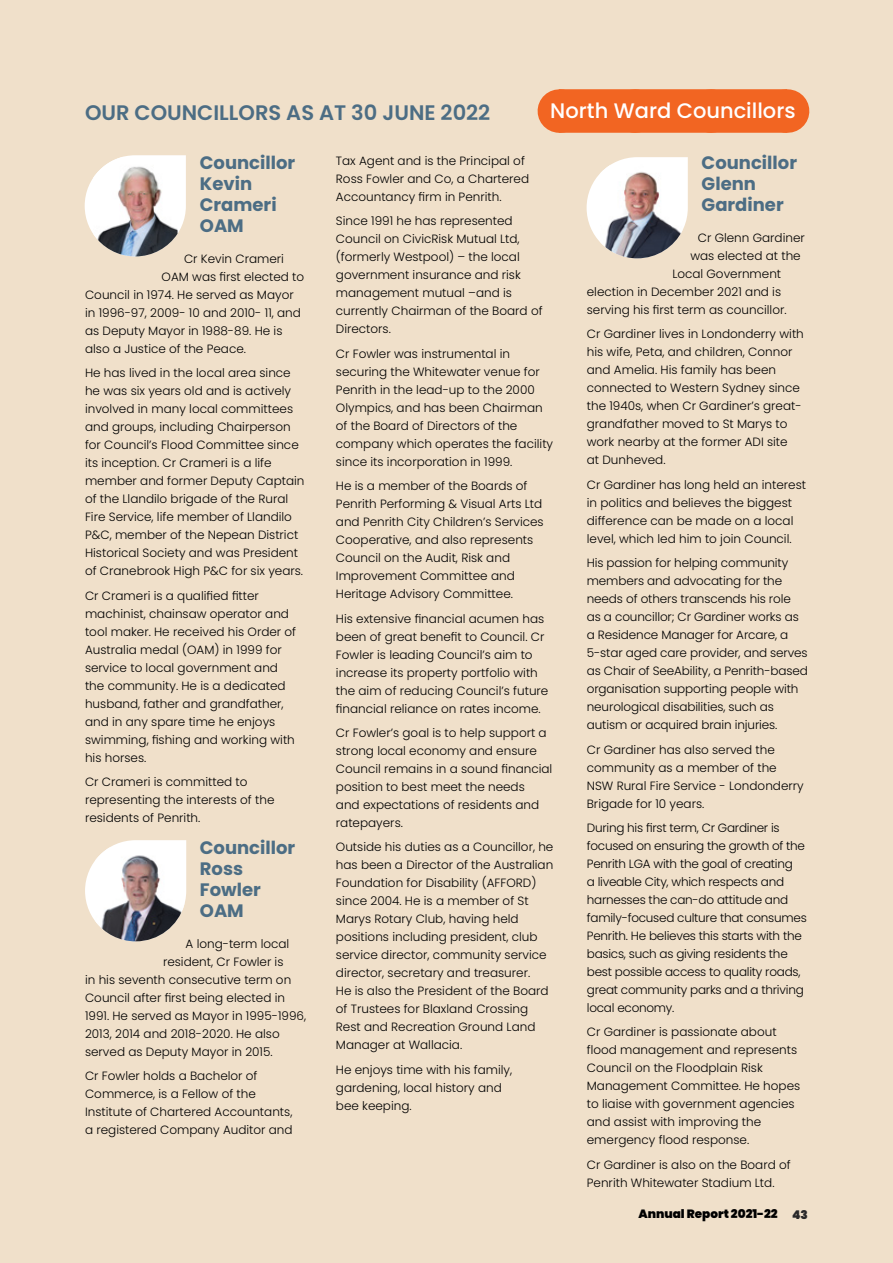
<style>
.page{position:relative;width:893px;height:1263px;background:#f0e0ca}
.page>*{position:absolute;margin:0;border:0;box-sizing:border-box;transform-origin:0 0}
.H2_No_Bar{font:600 21px "Poppins";color:#4c6d84}
.H2_Orange{font:500 21px "Poppins";color:#fff}
.H3_Councillor_Names{font:700 18px/21px "Poppins";color:#4c6d84}
.Body_8pt{font:300 12px/18px "Poppins";color:#000}
.Body_8pt-2{font:300 12px/18px "Poppins";letter-spacing:-.02em;color:#000}
.t1{font:900 12px "Poppins";color:#000}
.s1{color:#292829}
</style>
<div class="page">
<svg style="left:587px;top:157px;width:101px;height:85px"></svg>
<img style="left:600px;top:165px;width:82px;height:93px">
<svg style="left:85px;top:155px;width:101px;height:78px"></svg>
<img style="left:93px;top:157px;width:85px;height:99px">
<svg style="left:85px;top:840px;width:101px;height:82px"></svg>
<img style="left:96px;top:848px;width:88px;height:93px">
<hr style="left:787px;top:89px;width:1px;height:44px;background:#f26522">
<div style="left:559px;top:89px;width:228px;height:44px;background:#f26522"></div>
<h2 class="H2_Orange" style="left:550px;top:98px;width:247px">North Ward Councillors</h2>
<h2 class="H2_No_Bar" style="left:85px;top:100px;width:407px">OUR COUNCILLORS AS AT 30 JUNE 2022</h2>
<p class="Body_8pt" style="left:336px;top:152px;width:195px">Tax Agent and is the Principal of<br>Ross Fowler and Co, a Chartered<br>Accountancy firm in Penrith.</p>
<p class="Body_8pt" style="left:336px;top:212px;width:208px">Since 1991 he has represented<br>Council on CivicRisk Mutual Ltd, (formerly Westpool) – the local government insurance and risk management mutual –and is currently Chairman of the Board of<br>Directors.</p>
<p class="Body_8pt" style="left:336px;top:345px;width:219px">Cr Fowler was instrumental in securing the Whitewater venue for<br>Penrith in the lead-up to the 2000<br>Olympics, and has been Chairman of the Board of Directors of the company which operates the facility since its incorporation in 1999.</p>
<p class="Body_8pt" style="left:336px;top:477px;width:209px">He is a member of the Boards of<br>Penrith Performing &amp; Visual Arts Ltd and Penrith City Children’s Services<br>Cooperative, and also represents<br>Council on the Audit, Risk and<br>Improvement Committee and<br>Heritage Advisory Committee.</p>
<p class="Body_8pt" style="left:336px;top:609px;width:214px">His extensive financial acumen has been of great benefit to Council. Cr Fowler is leading Council’s aim to increase its property portfolio with the aim of reducing Council’s future financial reliance on rates income.</p>
<p class="Body_8pt" style="left:336px;top:724px;width:218px">Cr Fowler’s goal is to help support a strong local economy and ensure<br>Council remains in a sound financial position to best meet the needs<br>and expectations of residents and ratepayers.</p>
<p class="Body_8pt" style="left:336px;top:838px;width:219px">Outside his duties as a Councillor, he has been a Director of the Australian Foundation for Disability (AFFORD) since 2004. He is a member of St Marys Rotary Club, having held positions including president, club service director, community service director, secretary and treasurer.<br>He is also the President of the Board of Trustees for Blaxland Crossing Rest and Recreation Ground Land Manager at Wallacia.</p>
<p class="Body_8pt" style="left:336px;top:1060px;width:178px">He enjoys time with his family, gardening, local history and bee keeping.</p>
<p class="H3_Councillor_Names" style="left:200px;top:152px;width:97px">Councillor<br>Kevin<br>Crameri<br>OAM</p>
<p class="Body_8pt" style="left:184px;top:250px;width:101px">Cr Kevin Crameri</p>
<p class="Body_8pt" style="left:162px;top:268px;width:144px">OAM was first elected to</p>
<p class="Body_8pt" style="left:85px;top:286px;width:210px">Council in 1974. He served as Mayor</p>
<p class="Body_8pt" style="left:85px;top:304px;width:217px">in 1996-97, 2009- 10 and 2010- 11, and</p>
<p class="Body_8pt" style="left:85px;top:322px;width:199px">as Deputy Mayor in 1988-89. He is</p>
<p class="Body_8pt" style="left:85px;top:340px;width:163px">also a Justice of the Peace.</p>
<p class="Body_8pt" style="left:85px;top:364px;width:221px">He has lived in the local area since he was six years old and is actively involved in many local committees and groups, including Chairperson for Council’s Flood Committee since its inception. Cr Crameri is a life member and former Deputy Captain of the Llandilo brigade of the Rural Fire Service, life member of Llandilo P&amp;C, member of the Nepean District Historical Society and was President of Cranebrook High P&amp;C for six years.</p>
<p class="Body_8pt" style="left:85px;top:587px;width:213px">Cr Crameri is a qualified fitter machinist, chainsaw operator and tool maker. He received his Order of<br>Australia medal (OAM) in 1999 for service to local government and the community. He is a dedicated husband, father and grandfather, and in any spare time he enjoys swimming, fishing and working with his horses.</p>
<p class="Body_8pt" style="left:85px;top:773px;width:191px">Cr Crameri is committed to representing the interests of the residents of Penrith.</p>
<p class="H3_Councillor_Names" style="left:200px;top:837px;width:97px">Councillor<br>Ross<br>Fowler<br>OAM</p>
<p class="Body_8pt" style="left:186px;top:934px;width:105px">A long-term local</p>
<p class="Body_8pt" style="left:163px;top:952px;width:122px">resident, Cr Fowler is</p>
<p class="Body_8pt" style="left:85px;top:970px;width:208px">in his seventh consecutive term on</p>
<p class="Body_8pt" style="left:85px;top:988px;width:202px">Council after first being elected in</p>
<p class="Body_8pt" style="left:85px;top:1006px;width:223px">1991. He served as Mayor in 1995-1996,</p>
<p class="Body_8pt" style="left:85px;top:1024px;width:196px">2013, 2014 and 2018-2020. He also</p>
<p class="Body_8pt" style="left:85px;top:1042px;width:189px">served as Deputy Mayor in 2015.</p>
<p class="Body_8pt" style="left:85px;top:1067px;width:209px">Cr Fowler holds a Bachelor of<br>Commerce, is a Fellow of the<br>Institute of Chartered Accountants, a registered Company Auditor and</p>
<p class="H3_Councillor_Names" style="left:702px;top:152px;width:97px">Councillor<br>Glenn<br>Gardiner</p>
<p class="Body_8pt" style="left:698px;top:229px;width:109px">Cr Glenn Gardiner</p>
<p class="Body_8pt" style="left:690px;top:247px;width:112px">was elected at the</p>
<p class="Body_8pt" style="left:672px;top:265px;width:110px">Local Government</p>
<p class="Body_8pt" style="left:587px;top:283px;width:196px">election in December 2021 and is</p>
<p class="Body_8pt" style="left:587px;top:301px;width:201px">serving his first term as councillor.</p>
<p class="Body_8pt" style="left:587px;top:325px;width:219px">Cr Gardiner lives in Londonderry with his wife, Peta, and children, Connor and Amelia. His family has been connected to Western Sydney since the 1940s, when Cr Gardiner’s great&shy;grandfather moved to St Marys to work nearby at the former ADI site<br>at Dunheved.</p>
<p class="Body_8pt" style="left:587px;top:476px;width:221px">Cr Gardiner has long held an interest in politics and believes the biggest difference can be made on a local level, which led him to join Council.</p>
<p class="Body_8pt" style="left:587px;top:554px;width:223px">His passion for helping community members and advocating for the needs of others transcends his role<br>as a councillor; Cr Gardiner works as a Residence Manager for Arcare, a 5-star aged care provider, and serves as Chair of SeeAbility, a Penrith-based organisation supporting people with neurological disabilities, such as autism or acquired brain injuries.</p>
<p class="Body_8pt" style="left:587px;top:740px;width:218px">Cr Gardiner has also served the community as a member of the<br>NSW Rural Fire Service - Londonderry<br>Brigade for 10 years.</p>
<p class="Body_8pt-2" style="left:587px;top:819px;width:222px">During his first term, Cr Gardiner is focused on ensuring the growth of the Penrith LGA with the goal of creating<br>a liveable City, which respects and harnesses the can-do attitude and family-focused culture that consumes Penrith. He believes this starts with the basics, such as giving residents the best possible access to quality roads, great community parks and a thriving local economy.</p>
<p class="Body_8pt" style="left:587px;top:1023px;width:215px">Cr Gardiner is passionate about flood management and represents<br>Council on the Floodplain Risk<br>Management Committee. He hopes to liaise with government agencies and assist with improving the emergency flood response.</p>
<p class="Body_8pt" style="left:587px;top:1155px;width:205px">Cr Gardiner is also on the Board of<br>Penrith Whitewater Stadium Ltd.</p>
<p class="t1" style="left:638px;top:1207px;width:171px">Annual Report 2021-22 <span class="s1">43</span></p>
</div>
